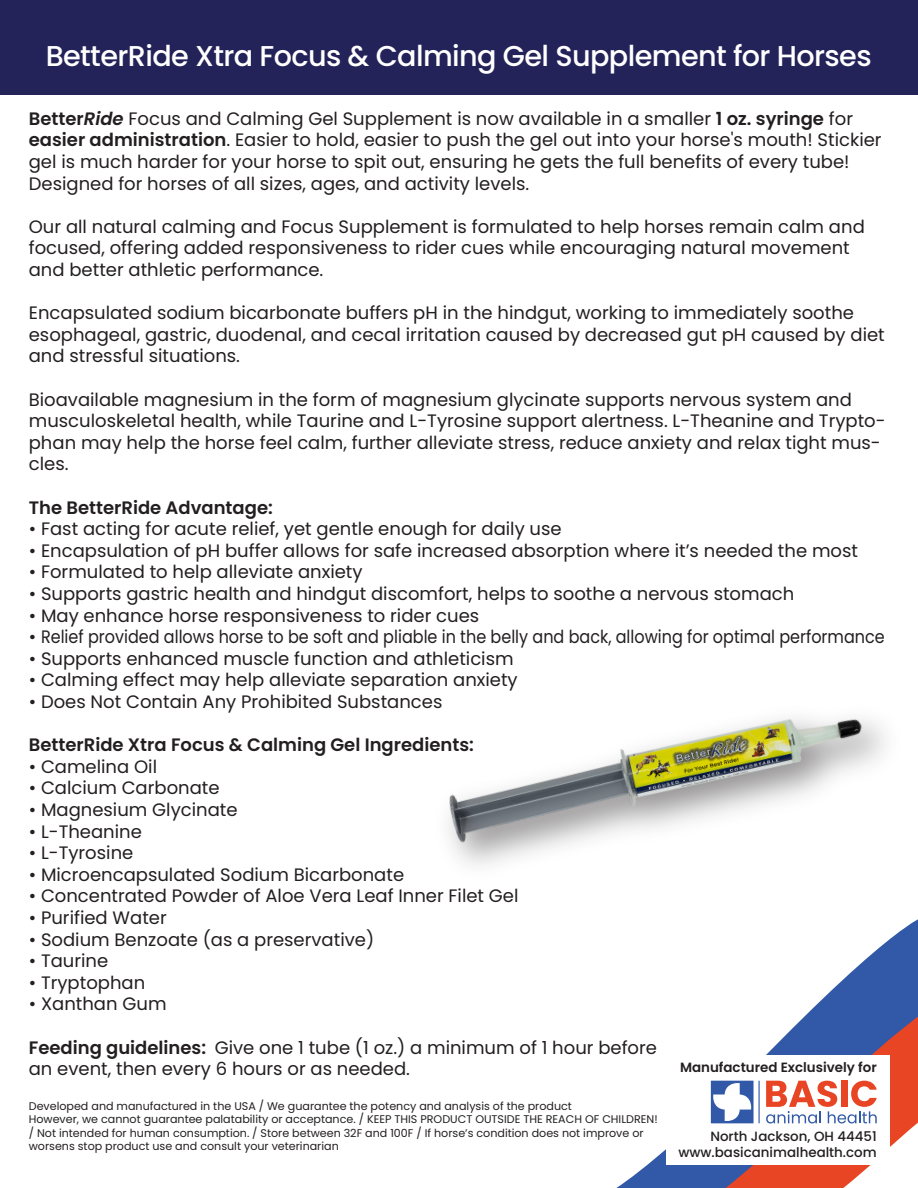
<style>
.page{position:relative;width:918px;height:1188px;background:#fff}
.page>*{position:absolute;margin:0;border:0;box-sizing:border-box;transform-origin:0 0}
.t1{font:500 28.65px "Poppins";letter-spacing:-.02em;color:#fff}
.t2{font:18px/21.6px "Poppins";color:#231f20}
.t3{font:600 18px "Poppins";color:#231f20}
.t4{font:500 13.35px/16px "Poppins";color:#231f20;text-align:right}
.t5{font:600 13.35px "Poppins";color:#231f20}
.t6{font:11.1px/13.4px "Poppins";color:#231f20}
.s1{font-weight:600}
.s2{font-weight:600;font-style:italic}
</style>
<div class="page">
<svg style="left:621px;top:1149px;width:74px;height:39px;fill:#3159a7"></svg>
<div style="left:666px;top:1055px;width:223px;height:109px;background:#fff"></div>
<svg style="left:695px;top:1044px;width:223px;height:144px"></svg>
<img style="left:448px;top:718px;width:470px;height:326px">
<div style="left:0;top:0;width:918px;height:95px;background:#232259"></div>
<h1 class="t1" style="left:46px;top:39px;width:827px">BetterRide Xtra Focus &amp; Calming Gel Supplement for Horses</h1>
<p class="t2" style="left:29px;top:108px;width:854px"><span class="s1">Better</span><span class="s2">Ride</span> Focus and Calming Gel Supplement is now available in a smaller <span class="s1">1 oz. syringe</span> for <span class="s1">easier administration</span>. Easier to hold, easier to push the gel out into your horse's mouth! Stickier gel is much harder for your horse to spit out, ensuring he gets the full benefits of every tube!<br>Designed for horses of all sizes, ages, and activity levels.</p>
<p class="t2" style="left:29px;top:216px;width:838px">Our all natural calming and Focus Supplement is formulated to help horses remain calm and focused, offering added responsiveness to rider cues while encouraging natural movement and better athletic performance.</p>
<p class="t2" style="left:29px;top:302px;width:857px">Encapsulated sodium bicarbonate buffers pH in the hindgut, working to immediately soothe esophageal, gastric, duodenal, and cecal irritation caused by decreased gut pH caused by diet and stressful situations.</p>
<p class="t2" style="left:29px;top:389px;width:858px">Bioavailable magnesium in the form of magnesium glycinate supports nervous system and musculoskeletal health, while Taurine and L-Tyrosine support alertness. L-Theanine and Trypto&shy;phan may help the horse feel calm, further alleviate stress, reduce anxiety and relax tight mus&shy;cles.</p>
<p class="t3" style="left:29px;top:497px;width:246px">The BetterRide Advantage:</p>
<p class="t2" style="left:29px;top:518px;width:534px">• Fast acting for acute relief, yet gentle enough for daily use</p>
<p class="t2" style="left:29px;top:540px;width:831px">• Encapsulation of pH buffer allows for safe increased absorption where it’s needed the most</p>
<p class="t2" style="left:29px;top:561px;width:335px">• Formulated to help alleviate anxiety</p>
<p class="t2" style="left:29px;top:583px;width:767px">• Supports gastric health and hindgut discomfort, helps to soothe a nervous stomach</p>
<p class="t2" style="left:29px;top:605px;width:452px">• May enhance horse responsiveness to rider cues</p>
<p class="t2" style="left:29px;top:626px;width:858px">• Relief provided allows horse to be soft and pliable in the belly and back, allowing for optimal performance</p>
<p class="t2" style="left:29px;top:648px;width:486px">• Supports enhanced muscle function and athleticism</p>
<p class="t2" style="left:29px;top:669px;width:490px">• Calming effect may help alleviate separation anxiety</p>
<p class="t2" style="left:29px;top:691px;width:415px">• Does Not Contain Any Prohibited Substances</p>
<p class="t3" style="left:29px;top:734px;width:447px">BetterRide Xtra Focus &amp; Calming Gel Ingredients:</p>
<p class="t2" style="left:29px;top:756px;width:130px">• Camelina Oil</p>
<p class="t2" style="left:29px;top:777px;width:192px">• Calcium Carbonate</p>
<p class="t2" style="left:29px;top:799px;width:210px">• Magnesium Glycinate</p>
<p class="t2" style="left:29px;top:821px;width:115px">• L-Theanine</p>
<p class="t2" style="left:29px;top:842px;width:106px">• L-Tyrosine</p>
<p class="t2" style="left:29px;top:864px;width:377px">• Microencapsulated Sodium Bicarbonate</p>
<p class="t2" style="left:29px;top:885px;width:491px">• Concentrated Powder of Aloe Vera Leaf Inner Filet Gel</p>
<p class="t2" style="left:29px;top:907px;width:139px">• Purified Water</p>
<p class="t2" style="left:29px;top:929px;width:347px">• Sodium Benzoate (as a preservative)</p>
<p class="t2" style="left:29px;top:950px;width:81px">• Taurine</p>
<p class="t2" style="left:29px;top:972px;width:118px">• Tryptophan</p>
<p class="t2" style="left:29px;top:993px;width:139px">• Xanthan Gum</p>
<p class="t2" style="left:29px;top:1037px;width:630px"><span class="s1">Feeding guidelines:</span> Give one 1 tube (1 oz.) a minimum of 1 hour before an event, then every 6 hours or as needed.</p>
<p class="t6" style="left:29px;top:1100px;width:630px">Developed and manufactured in the USA / We guarantee the potency and analysis of the product<br>However, we cannot guarantee palatability or acceptance. / KEEP THIS PRODUCT OUTSIDE THE REACH OF CHILDREN! / Not intended for human consumption. / Store between 32F and 100F / If horse’s condition does not improve or worsens stop product use and consult your veterinarian</p>
<p class="t5" style="left:680px;top:1059px;width:198px">Manufactured Exclusively for</p>
<p class="t4" style="left:678px;top:1129px;width:200px">North Jackson, OH 44451 www.basicanimalhealth.com</p>
</div>
